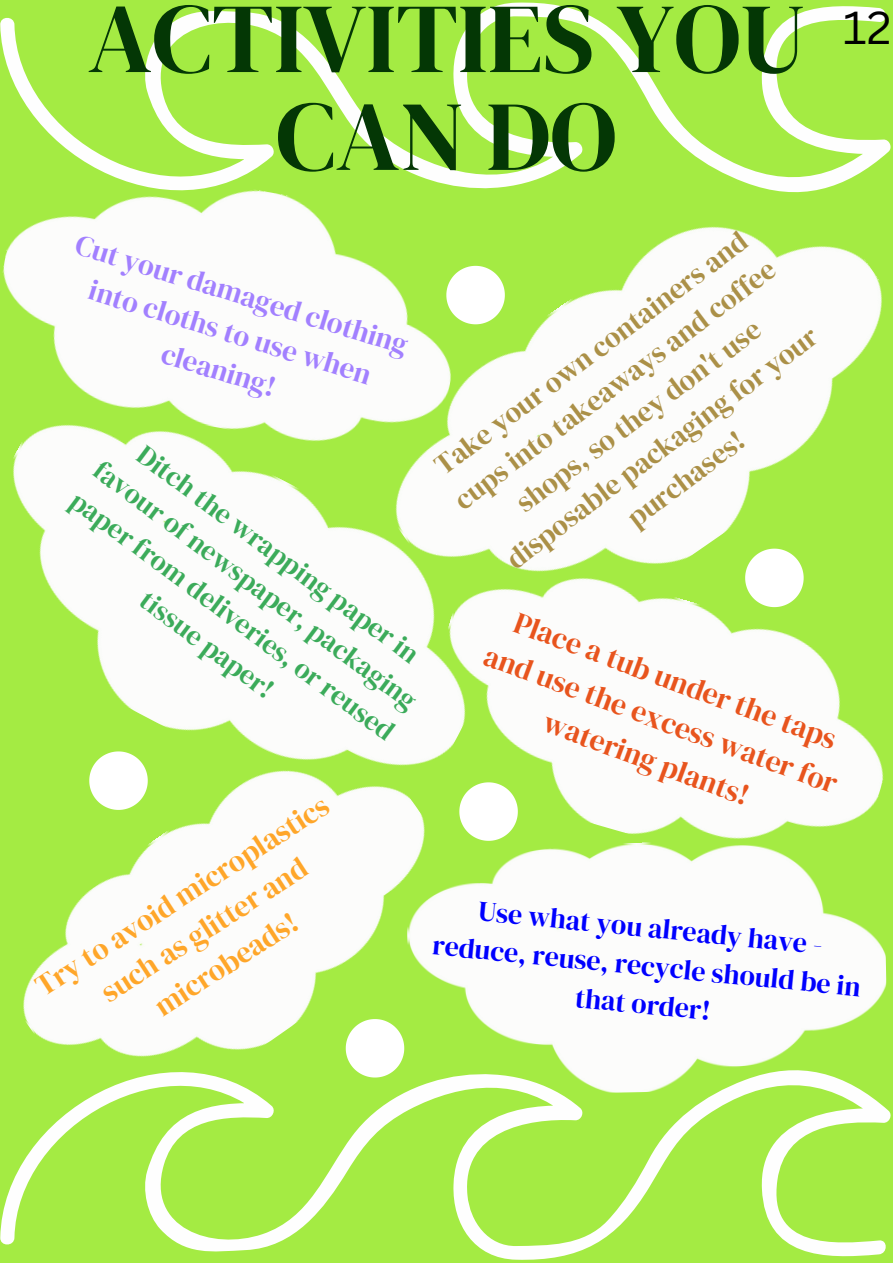
<style>
.page{position:relative;width:893px;height:1264px;background:#fff}
.page>*{position:absolute;margin:0;border:0;box-sizing:border-box;transform-origin:0 0}
.t1{font:98.85px/97.8px "DM Serif Display";color:#043705;text-align:center}
.t2{font:45px "Canva Sans";color:#000}
.t3{font:29.7px/41.5px "DM Serif Display";color:#e8541d;text-align:center}
.t4{font:29.4px/40.5px "DM Serif Display";color:#ffa629;text-align:center}
.t5{font:28.8px/39.3px "DM Serif Display";color:#a280ff;text-align:center}
.t6{font:28.35px/39.3px "DM Serif Display";color:#ab9047;text-align:center}
.t7{font:27.9px "DM Serif Display";color:#00f}
.t8{font:27.6px/38.2px "DM Serif Display";color:#3bab5a;text-align:center}
</style>
<div class="page">
<svg style="left:0;top:1019px;width:892px;height:242px;background:#b1ed5e"></svg>
<svg style="left:0;top:1px;width:892px;height:147px;background:#b1ed5e"></svg>
<img style="left:0;top:148px;width:346px;height:216px">
<img style="left:346px;top:148px;width:546px;height:391px">
<img style="left:0;top:364px;width:525px;height:341px">
<img style="left:407px;top:539px;width:485px;height:358px">
<img style="left:478px;top:837px;width:410px;height:259px">
<img style="left:0;top:705px;width:478px;height:444px">
<svg style="left:446px;top:266px;width:59px;height:58px"></svg>
<svg style="left:745px;top:548px;width:58px;height:59px"></svg>
<svg style="left:89px;top:751px;width:59px;height:59px"></svg>
<svg style="left:459px;top:782px;width:59px;height:58px"></svg>
<svg style="left:346px;top:1019px;width:58px;height:58px"></svg>
<h1 class="t1" style="left:88px;top:-12px;width:718px">ACTIVITIES YOU<br>CAN DO</h1>
<h2 class="t2" style="left:842px;top:-4px;width:50px">12</h2>
<p class="t5" style="left:82px;top:225px;width:348px;rotate:17deg">Cut your damaged clothing into cloths to use when cleaning!</p>
<p class="t6" style="left:422px;top:455px;width:395px;rotate:-37deg">Take your own containers and cups into takeaways and coffee shops, so they don't use disposable packaging for your purchases!</p>
<p class="t8" style="left:132px;top:420px;width:398px;rotate:37deg">Ditch the wrapping paper in favour of newspaper, packaging paper from deliveries, or reused tissue paper!</p>
<p class="t3" style="left:506px;top:596px;width:376px;rotate:20deg">Place a tub under the taps and use the excess water for watering plants!</p>
<p class="t4" style="left:27px;top:971px;width:344px;rotate:-33deg">Try to avoid microplastics such as glitter and microbeads!</p>
<p class="t7" style="left:480px;top:890px;width:347px;rotate:6deg">Use what you already have -</p>
<p class="t7" style="left:577px;top:977px;width:137px;rotate:6deg">that order!</p>
<p class="t7" style="left:435px;top:924px;width:431px;rotate:6deg">reduce, reuse, recycle should be in</p>
</div>
